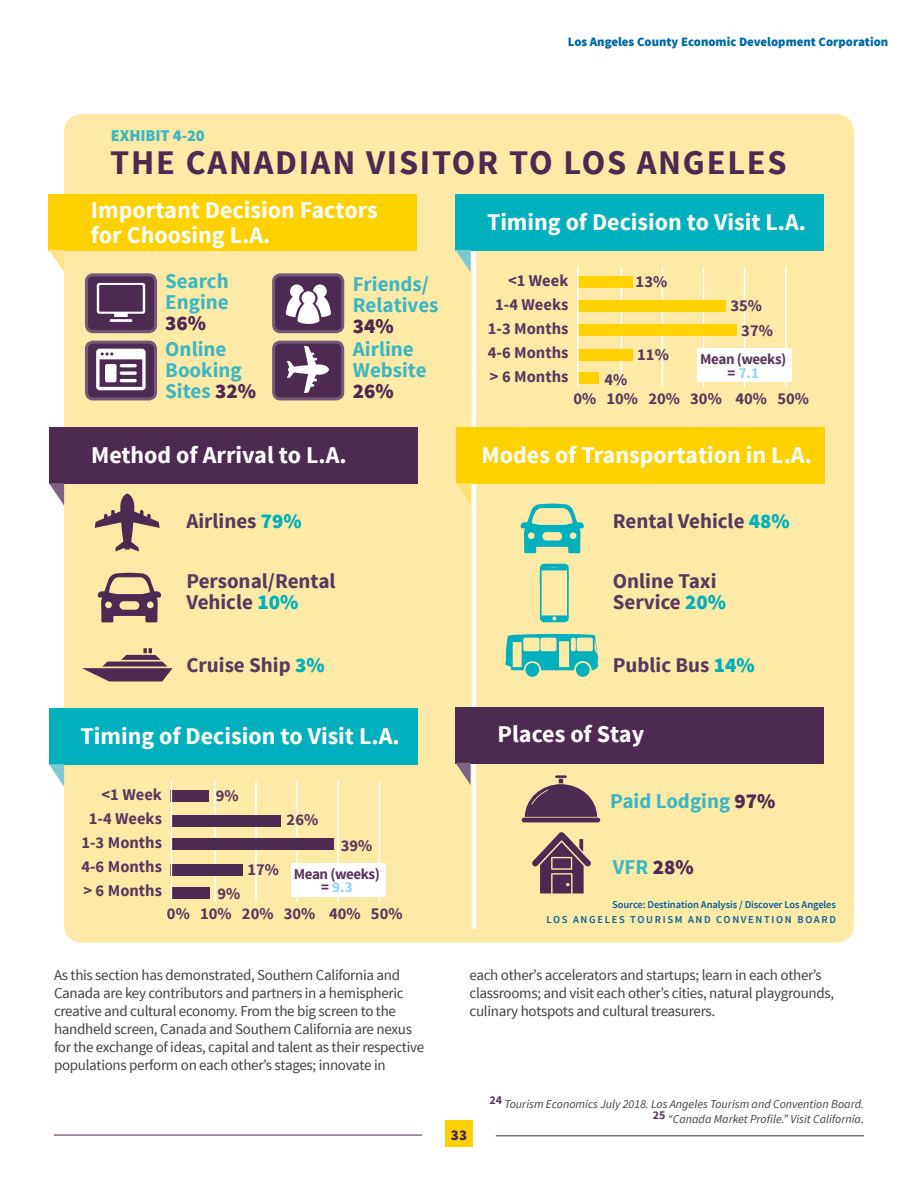
<style>
.page{position:relative;width:918px;height:1188px;background:#fff}
.page>*{position:absolute;margin:0;border:0;box-sizing:border-box;transform-origin:0 0}
.t1{font:700 34.5px "Source Sans Pro";letter-spacing:.05em;color:#4e2951}
.t2{font:700 24px/25.5px "Source Sans Pro";color:#fff}
.t3{font:700 21px/21px "Source Sans Pro";color:#5a385e}
.t4{font:700 21px/21px "Source Sans Pro";color:#3cb7c2}
.t5{font:900 21px "Source Sans Pro";color:#4e2951}
.t6{font:700 16.5px/24px "Source Sans Pro";color:#5a385e;text-align:right}
.t7{font:900 16.5px "Source Sans Pro";letter-spacing:-.01em;color:#3cb7c2}
.t8{font:15px/18px "Source Sans Pro";letter-spacing:-.02em;color:#414042}
.t9{font:700 15px/13.5px "Source Sans Pro";letter-spacing:-.03em;color:#5a385e}
.t10{font:900 15px "Source Sans Pro";color:#4e2951}
.t11{font:900 12.75px "Source Sans Pro";color:#006aa1}
.t12{font:italic 12px/15px "Source Sans Pro";color:#414042;text-align:right}
.t13{font:600 10.5px/15px "Source Sans Pro";letter-spacing:-.01em;color:#00609a;text-align:right}
.s1{font-weight:900;color:#4e2951}
.s2{font-weight:900;color:#00b0bd}
.s3{color:#90d5f6}
</style>
<div class="page">
<hr style="left:54px;top:1135px;width:368px;height:1px;background:#4e2951">
<hr style="left:496px;top:1135px;width:368px;height:1px;background:#4e2951">
<div style="left:445px;top:1120px;width:28px;height:27px;background:#ffd100"></div>
<div style="left:64px;top:114px;width:790px;height:829px;background:#ffe9a6;border-radius:18px"></div>
<hr style="left:472px;top:196px;width:4px;height:733px;background:#fff">
<div style="left:86px;top:275px;width:70px;height:57px;background:#4e2951;border-radius:7px"></div>
<div style="left:85px;top:273px;width:72px;height:60px;border:3px solid #75587a;border-radius:7px"></div>
<div style="left:86px;top:342px;width:70px;height:57px;background:#4e2951;border-radius:7px"></div>
<div style="left:85px;top:341px;width:72px;height:59px;border:3px solid #75587a;border-radius:7px"></div>
<div style="left:274px;top:275px;width:69px;height:57px;background:#4e2951;border-radius:7px"></div>
<div style="left:272px;top:273px;width:72px;height:60px;border:3px solid #75587a;border-radius:7px"></div>
<div style="left:274px;top:342px;width:69px;height:57px;background:#4e2951;border-radius:7px"></div>
<div style="left:272px;top:341px;width:72px;height:59px;border:3px solid #75587a;border-radius:7px"></div>
<div style="left:49px;top:194px;width:368px;height:57px;background:#ffd100"></div>
<svg style="left:49px;top:250px;width:15px;height:22px"></svg>
<svg style="left:98px;top:573px;width:63px;height:49px"></svg>
<svg style="left:97px;top:283px;width:48px;height:39px"></svg>
<svg style="left:96px;top:349px;width:50px;height:41px"></svg>
<hr style="left:120px;top:364px;width:17px;height:3px;background:#fff;border-radius:2px">
<svg style="left:120px;top:371px;width:17px;height:4px"></svg>
<hr style="left:120px;top:379px;width:17px;height:3px;background:#fff;border-radius:2px">
<div style="left:105px;top:364px;width:12px;height:18px;background:#fff;border-radius:2px"></div>
<div style="left:49px;top:428px;width:368px;height:56px;background:#4e2951"></div>
<svg style="left:49px;top:483px;width:15px;height:23px"></svg>
<svg style="left:95px;top:494px;width:65px;height:57px"></svg>
<svg style="left:82px;top:648px;width:91px;height:33px"></svg>
<svg style="left:287px;top:346px;width:42px;height:47px"></svg>
<svg style="left:286px;top:284px;width:45px;height:40px"></svg>
<div style="left:49px;top:708px;width:368px;height:57px;background:#00b0bd"></div>
<svg style="left:49px;top:764px;width:15px;height:23px"></svg>
<hr style="left:214px;top:781px;width:2px;height:121px;background:#fff">
<hr style="left:255px;top:781px;width:2px;height:121px;background:#fff">
<hr style="left:296px;top:781px;width:2px;height:121px;background:#fff">
<hr style="left:337px;top:781px;width:2px;height:121px;background:#fff">
<hr style="left:379px;top:781px;width:1px;height:121px;background:#fff">
<div style="left:171px;top:791px;width:38px;height:11px;background:#4e2951"></div>
<div style="left:171px;top:815px;width:110px;height:12px;background:#4e2951"></div>
<div style="left:171px;top:838px;width:163px;height:12px;background:#4e2951"></div>
<div style="left:171px;top:864px;width:72px;height:12px;background:#4e2951"></div>
<div style="left:171px;top:887px;width:39px;height:12px;background:#4e2951"></div>
<hr style="left:171px;top:781px;width:1px;height:121px;background:#fff">
<div style="left:291px;top:863px;width:94px;height:33px;background:#fff"></div>
<div style="left:455px;top:194px;width:369px;height:57px;background:#00b0bd"></div>
<svg style="left:455px;top:250px;width:16px;height:22px"></svg>
<hr style="left:621px;top:267px;width:1px;height:120px;background:#fff">
<hr style="left:662px;top:267px;width:1px;height:120px;background:#fff">
<hr style="left:703px;top:267px;width:1px;height:120px;background:#fff">
<hr style="left:744px;top:267px;width:1px;height:120px;background:#fff">
<hr style="left:785px;top:267px;width:2px;height:120px;background:#fff">
<div style="left:577px;top:276px;width:56px;height:12px;background:#ffd100"></div>
<div style="left:578px;top:300px;width:148px;height:12px;background:#ffd100"></div>
<div style="left:578px;top:324px;width:159px;height:12px;background:#ffd100"></div>
<div style="left:577px;top:349px;width:56px;height:12px;background:#ffd100"></div>
<div style="left:578px;top:373px;width:20px;height:11px;background:#ffd100"></div>
<hr style="left:577px;top:267px;width:2px;height:120px;background:#fff">
<div style="left:698px;top:349px;width:94px;height:33px;background:#fff"></div>
<svg style="left:521px;top:504px;width:63px;height:49px"></svg>
<div style="left:456px;top:428px;width:368px;height:56px;background:#ffd100"></div>
<svg style="left:456px;top:483px;width:15px;height:22px"></svg>
<div style="left:455px;top:707px;width:369px;height:57px;background:#4e2951"></div>
<svg style="left:456px;top:763px;width:15px;height:22px"></svg>
<svg style="left:532px;top:832px;width:59px;height:61px"></svg>
<svg style="left:540px;top:564px;width:29px;height:58px"></svg>
<svg style="left:505px;top:634px;width:93px;height:36px"></svg>
<div style="left:576px;top:663px;width:14px;height:14px;background:#00b0bd;border-radius:50%"></div>
<div style="left:525px;top:663px;width:14px;height:14px;background:#00b0bd;border-radius:50%"></div>
<hr style="left:522px;top:818px;width:78px;height:4px;background:#4e2951;border-radius:2px">
<svg style="left:525px;top:775px;width:72px;height:42px"></svg>
<p class="t7" style="left:111px;top:125px;width:95px">EXHIBIT 4-20</p>
<p class="t11" style="left:568px;top:34px;width:322px">Los Angeles County Economic Development Corporation</p>
<h1 class="t1" style="left:110px;top:141px;width:678px">THE CANADIAN VISITOR TO LOS ANGELES</h1>
<h2 class="t2" style="left:91px;top:198px;width:288px">Important Decision Factors for Choosing L.A.</h2>
<h3 class="t4" style="left:165px;top:271px;width:65px">Search<br>Engine</h3>
<h3 class="t5" style="left:165px;top:309px;width:42px">36%</h3>
<h3 class="t4" style="left:353px;top:274px;width:87px">Friends/<br>Relatives</h3>
<h3 class="t5" style="left:353px;top:312px;width:42px">34%</h3>
<h3 class="t4" style="left:165px;top:340px;width:92px">Online<br>Booking<br>Sites <span class="s1">32%</span></h3>
<h3 class="t4" style="left:353px;top:340px;width:75px">Airline<br>Website</h3>
<h3 class="t5" style="left:353px;top:378px;width:42px">26%</h3>
<h2 class="t2" style="left:91px;top:443px;width:257px">Method of Arrival to L.A.</h2>
<h3 class="t3" style="left:186px;top:512px;width:117px">Airlines <span class="s2">79%</span></h3>
<h3 class="t3" style="left:186px;top:572px;width:151px">Personal/Rental<br>Vehicle <span class="s2">10%</span></h3>
<h3 class="t3" style="left:186px;top:655px;width:140px">Cruise Ship <span class="s2">3%</span></h3>
<h2 class="t2" style="left:81px;top:724px;width:321px">Timing of Decision to Visit L.A.</h2>
<p class="t6" style="left:81px;top:783px;width:82px">&lt;1 Week<br>1-4 Weeks<br>1-3 Months<br>4-6 Months &gt; 6 Months</p>
<p class="t6" style="left:167px;top:902px;width:237px">0% 10% 20% 30% 40% 50%</p>
<p class="t6" style="left:216px;top:785px;width:24px">9%</p>
<p class="t6" style="left:287px;top:809px;width:33px">26%</p>
<p class="t6" style="left:341px;top:834px;width:33px">39%</p>
<p class="t9" style="left:321px;top:867px;width:60px;text-indent:-74px"><sup>17%</sup> Mean (weeks) = <span class="s3">9.3</span></p>
<p class="t6" style="left:217px;top:882px;width:24px">9%</p>
<h2 class="t2" style="left:487px;top:210px;width:321px">Timing of Decision to Visit L.A.</h2>
<p class="t6" style="left:488px;top:269px;width:82px">&lt;1 Week<br>1-4 Weeks<br>1-3 Months<br>4-6 Months &gt; 6 Months</p>
<p class="t6" style="left:573px;top:387px;width:237px">0% 10% 20% 30% 40% 50%</p>
<p class="t6" style="left:636px;top:270px;width:33px">13%</p>
<p class="t6" style="left:741px;top:294px;width:33px;line-height:25.3px;text-align:left;text-indent:-11px">35%<br>37%</p>
<p class="t6" style="left:637px;top:343px;width:33px">11%</p>
<p class="t9" style="left:700px;top:353px;width:88px;text-align:center">Mean (weeks) = <span class="s3">7.1</span></p>
<p class="t6" style="left:604px;top:368px;width:24px">4%</p>
<h2 class="t2" style="left:482px;top:443px;width:332px">Modes of Transportation in L.A.</h2>
<h3 class="t3" style="left:613px;top:512px;width:178px">Rental Vehicle <span class="s2">48%</span></h3>
<h3 class="t3" style="left:613px;top:572px;width:115px">Online Taxi<br>Service <span class="s2">20%</span></h3>
<h3 class="t3" style="left:613px;top:655px;width:143px">Public Bus <span class="s2">14%</span></h3>
<h2 class="t2" style="left:498px;top:723px;width:148px">Places of Stay</h2>
<h3 class="t4" style="left:610px;top:791px;width:167px">Paid Lodging <span class="s1">97%</span></h3>
<h3 class="t4" style="left:613px;top:857px;width:82px">VFR <span class="s1">28%</span></h3>
<p class="t13" style="left:546px;top:897px;width:291px">Source: Destination Analysis / Discover Los Angeles<br>LOS ANGELES TOURISM AND CONVENTION BOARD</p>
<p class="t8" style="left:54px;top:966px;width:372px">As this section has demonstrated, Southern California and Canada are key contributors and partners in a hemispheric creative and cultural economy. From the big screen to the handheld screen, Canada and Southern California are nexus for the exchange of ideas, capital and talent as their respective populations perform on each other’s stages; innovate in</p>
<p class="t8" style="left:469px;top:966px;width:366px">each other’s accelerators and startups; learn in each other’s classrooms; and visit each other’s cities, natural playgrounds, culinary hotspots and cultural treasurers.</p>
<p class="t10" style="left:451px;top:1125px;width:18px">33</p>
<p class="t12" style="left:489px;top:1097px;width:376px"><sup>24</sup> Tourism Economics July 2018. Los Angeles Tourism and Convention Board.<br><sup>25</sup> “Canada Market Profile.” Visit California.</p>
</div>
